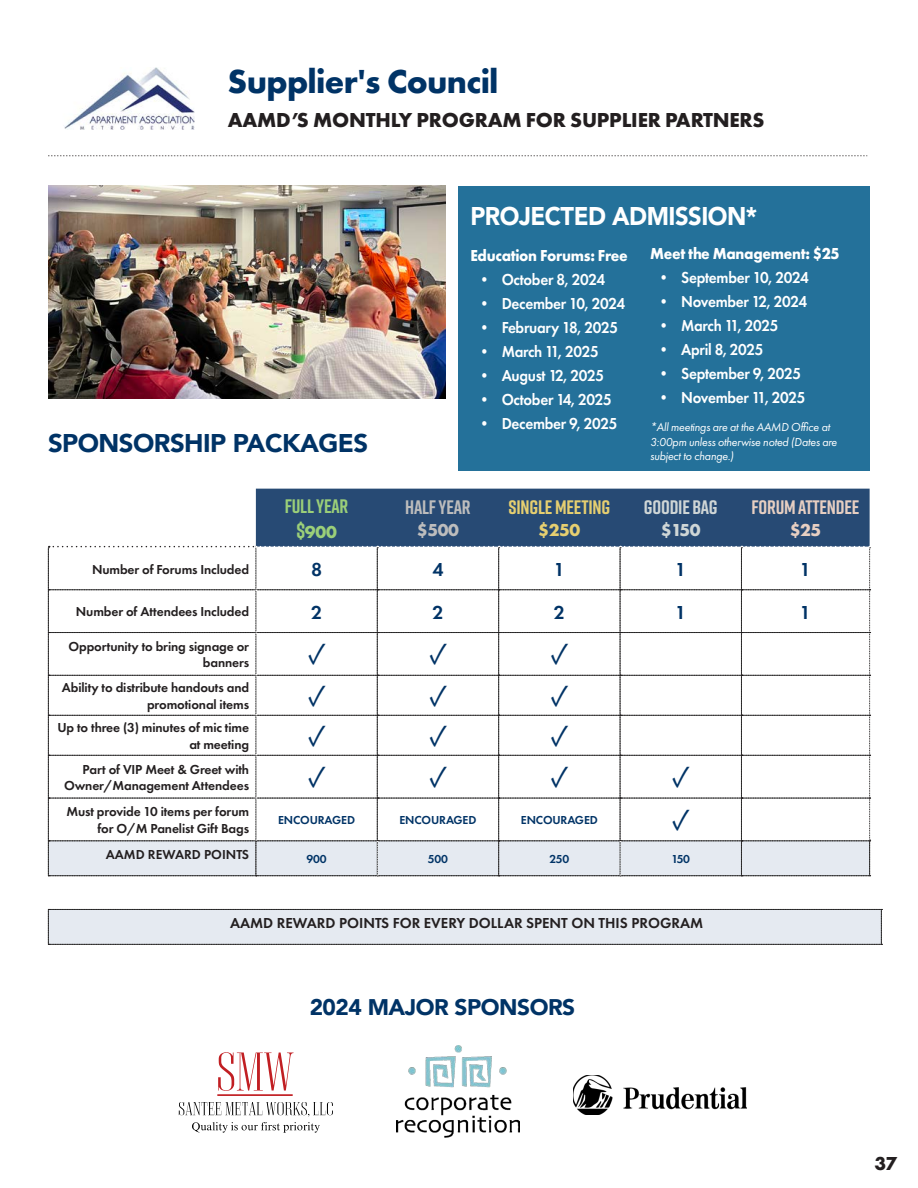
<style>
.page{position:relative;width:918px;height:1188px;background:#fff}
.page>*{position:absolute;margin:0;border:0;box-sizing:border-box;transform-origin:0 0}
.t1{font:700 34.65px "Futura PT";letter-spacing:-.02em;color:#036}
.t2{font:900 25.65px "Avenir";letter-spacing:-.02em;color:#036}
.t3{font:900 25.65px "Avenir";letter-spacing:-.02em;color:#fff;scale:.92 1}
.t4{font:25.5px "Acumin Pro";color:#036}
.t5{font:900 22.65px "Avenir";letter-spacing:-.02em;color:#036}
.t6{font:700 21px "Futura PT";letter-spacing:-.01em;color:#231f20}
.t7{font:700 19.5px "Rift";letter-spacing:-.01em;color:#e6cf70}
.t8{font:700 19.5px "Rift";letter-spacing:-.01em;color:#e7cfc2}
.t9{font:600 19.5px "Futura PT";color:#036}
.t10{font:700 19.5px "Rift";letter-spacing:-.01em;color:#cfd6d6}
.t11{font:700 19.5px "Rift";letter-spacing:-.01em;color:#9bcf79}
.t12{font:700 19.5px "Rift";letter-spacing:-.01em;color:#bdbdbd}
.t13{font:700 19.5px "Futura PT";color:#231f20}
.t14{font:700 18px "Futura PT";color:#9bcf79}
.t15{font:700 18px "Futura PT";color:#bdbdbd}
.t16{font:700 18px "Futura PT";color:#e6cf70}
.t17{font:700 18px "Futura PT";color:#cfd6d6}
.t18{font:700 18px "Futura PT";color:#e7cfc2}
.t19{font:600 16.5px "Futura PT";letter-spacing:-.02em;color:#fff;scale:.92 1}
.t20{font:700 16.5px "Futura PT";letter-spacing:-.02em;color:#fff;scale:.92 1}
.t21{font:600 15px "Futura PT";color:#231f20}
.t22{font:600 13.5px/16.2px "Futura PT";letter-spacing:-.01em;color:#231f20;text-align:right}
.t23{font:italic 12px/14.4px "Futura PT";letter-spacing:-.02em;color:#fff}
.t24{font:600 12px "Futura PT";letter-spacing:-.01em;color:#036}
.s1{font-family:"Rift";font-size:21px}
</style>
<div class="page">
<img style="left:64px;top:67px;width:130px;height:63px">
<svg style="left:48px;top:155px;width:819px;height:1px"></svg>
<div style="left:458px;top:186px;width:412px;height:284px;background:#24719a"></div>
<img style="left:396px;top:1045px;width:124px;height:93px">
<img style="left:48px;top:186px;width:398px;height:212px">
<svg style="left:48px;top:909px;width:834px;height:36px;background:#dadee5"></svg>
<svg style="left:217px;top:1052px;width:77px;height:44px"></svg>
<svg style="left:179px;top:1102px;width:154px;height:31px"></svg>
<img style="left:574px;top:1075px;width:173px;height:40px">
<svg style="left:48px;top:489px;width:823px;height:387px"></svg>
<p class="t1" style="left:228px;top:59px;width:273px">Supplier's Council</p>
<p class="t6" style="left:228px;top:107px;width:538px">AAMD’S MONTHLY PROGRAM FOR SUPPLIER PARTNERS</p>
<p class="t2" style="left:48px;top:421px;width:322px">SPONSORSHIP PACKAGES</p>
<p class="t11" style="left:285px;top:492px;width:65px">FULL YEAR</p>
<p class="t14" style="left:296px;top:521px;width:42px"><span class="s1">$</span>900</p>
<p class="t3" style="left:471px;top:194px;width:313px">PROJECTED ADMISSION*</p>
<p class="t20" style="left:471px;top:245px;width:173px">Education Forums: Free</p>
<p class="t19" style="left:477px;top:269px;width:141px">• October 8, 2024</p>
<p class="t19" style="left:477px;top:293px;width:163px">• December 10, 2024</p>
<p class="t19" style="left:477px;top:317px;width:155px">• February 18, 2025</p>
<p class="t19" style="left:477px;top:341px;width:134px">• March 11, 2025</p>
<p class="t19" style="left:477px;top:365px;width:140px">• August 12, 2025</p>
<p class="t19" style="left:477px;top:389px;width:148px">• October 14, 2025</p>
<p class="t19" style="left:477px;top:413px;width:155px">• December 9, 2025</p>
<p class="t20" style="left:650px;top:243px;width:208px">Meet the Management: $25</p>
<p class="t19" style="left:656px;top:267px;width:167px">• September 10, 2024</p>
<p class="t19" style="left:656px;top:291px;width:166px">• November 12, 2024</p>
<p class="t19" style="left:656px;top:315px;width:134px">• March 11, 2025</p>
<p class="t19" style="left:656px;top:339px;width:118px">• April 8, 2025</p>
<p class="t19" style="left:656px;top:363px;width:159px">• September 9, 2025</p>
<p class="t19" style="left:656px;top:387px;width:164px">• November 11, 2025</p>
<p class="t23" style="left:650px;top:420px;width:189px">*All meetings are at the AAMD Office at<br>3:00pm unless otherwise noted (Dates are subject to change.)</p>
<p class="t12" style="left:405px;top:494px;width:67px">HALF YEAR</p>
<p class="t15" style="left:417px;top:518px;width:44px">$500</p>
<p class="t7" style="left:508px;top:494px;width:103px">SINGLE MEETING</p>
<p class="t16" style="left:538px;top:518px;width:44px">$250</p>
<p class="t10" style="left:644px;top:494px;width:75px">GOODIE BAG</p>
<p class="t17" style="left:661px;top:518px;width:41px">$150</p>
<p class="t8" style="left:752px;top:494px;width:109px">FORUM ATTENDEE</p>
<p class="t18" style="left:790px;top:518px;width:33px">$25</p>
<p class="t22" style="left:92px;top:561px;width:159px">Number of Forums Included</p>
<p class="t9" style="left:311px;top:557px;width:13px">8</p>
<p class="t9" style="left:432px;top:557px;width:13px">4</p>
<p class="t9" style="left:554px;top:557px;width:13px">1</p>
<p class="t9" style="left:675px;top:557px;width:13px">1</p>
<p class="t9" style="left:800px;top:557px;width:13px">1</p>
<p class="t22" style="left:76px;top:604px;width:175px">Number of Attendees Included</p>
<p class="t9" style="left:311px;top:600px;width:13px">2</p>
<p class="t9" style="left:432px;top:600px;width:13px">2</p>
<p class="t9" style="left:554px;top:600px;width:13px">2</p>
<p class="t9" style="left:675px;top:600px;width:13px">1</p>
<p class="t9" style="left:800px;top:600px;width:13px">1</p>
<p class="t22" style="left:68px;top:638px;width:182px">Opportunity to bring signage or banners</p>
<p class="t4" style="left:308px;top:637px;width:19px">✓</p>
<p class="t4" style="left:429px;top:637px;width:19px">✓</p>
<p class="t4" style="left:550px;top:637px;width:19px">✓</p>
<p class="t22" style="left:62px;top:680px;width:189px">Ability to distribute handouts and promotional items</p>
<p class="t4" style="left:308px;top:678px;width:19px">✓</p>
<p class="t4" style="left:429px;top:678px;width:19px">✓</p>
<p class="t4" style="left:550px;top:678px;width:19px">✓</p>
<p class="t22" style="left:57px;top:720px;width:193px">Up to three (3) minutes of mic time at meeting</p>
<p class="t4" style="left:308px;top:718px;width:19px">✓</p>
<p class="t4" style="left:429px;top:718px;width:19px">✓</p>
<p class="t4" style="left:550px;top:718px;width:19px">✓</p>
<p class="t22" style="left:64px;top:761px;width:187px">Part of VIP Meet &amp; Greet with<br>Owner/Management Attendees</p>
<p class="t4" style="left:308px;top:759px;width:19px">✓</p>
<p class="t4" style="left:429px;top:759px;width:19px">✓</p>
<p class="t4" style="left:550px;top:759px;width:19px">✓</p>
<p class="t4" style="left:672px;top:759px;width:19px">✓</p>
<p class="t22" style="left:66px;top:804px;width:184px">Must provide 10 items per forum for O/M Panelist Gift Bags</p>
<p class="t24" style="left:278px;top:813px;width:79px">ENCOURAGED</p>
<p class="t24" style="left:399px;top:813px;width:79px">ENCOURAGED</p>
<p class="t24" style="left:521px;top:813px;width:79px">ENCOURAGED</p>
<p class="t4" style="left:672px;top:802px;width:19px">✓</p>
<p class="t22" style="left:106px;top:846px;width:145px">AAMD REWARD POINTS</p>
<p class="t24" style="left:306px;top:851px;width:22px">900</p>
<p class="t24" style="left:428px;top:851px;width:21px">500</p>
<p class="t24" style="left:549px;top:851px;width:21px">250</p>
<p class="t24" style="left:671px;top:851px;width:20px">150</p>
<p class="t21" style="left:230px;top:914px;width:475px">AAMD REWARD POINTS FOR EVERY DOLLAR SPENT ON THIS PROGRAM</p>
<p class="t5" style="left:310px;top:988px;width:267px">2024 MAJOR SPONSORS</p>
<h3 class="t13" style="left:875px;top:1151px;width:24px">37</h3>
</div>
